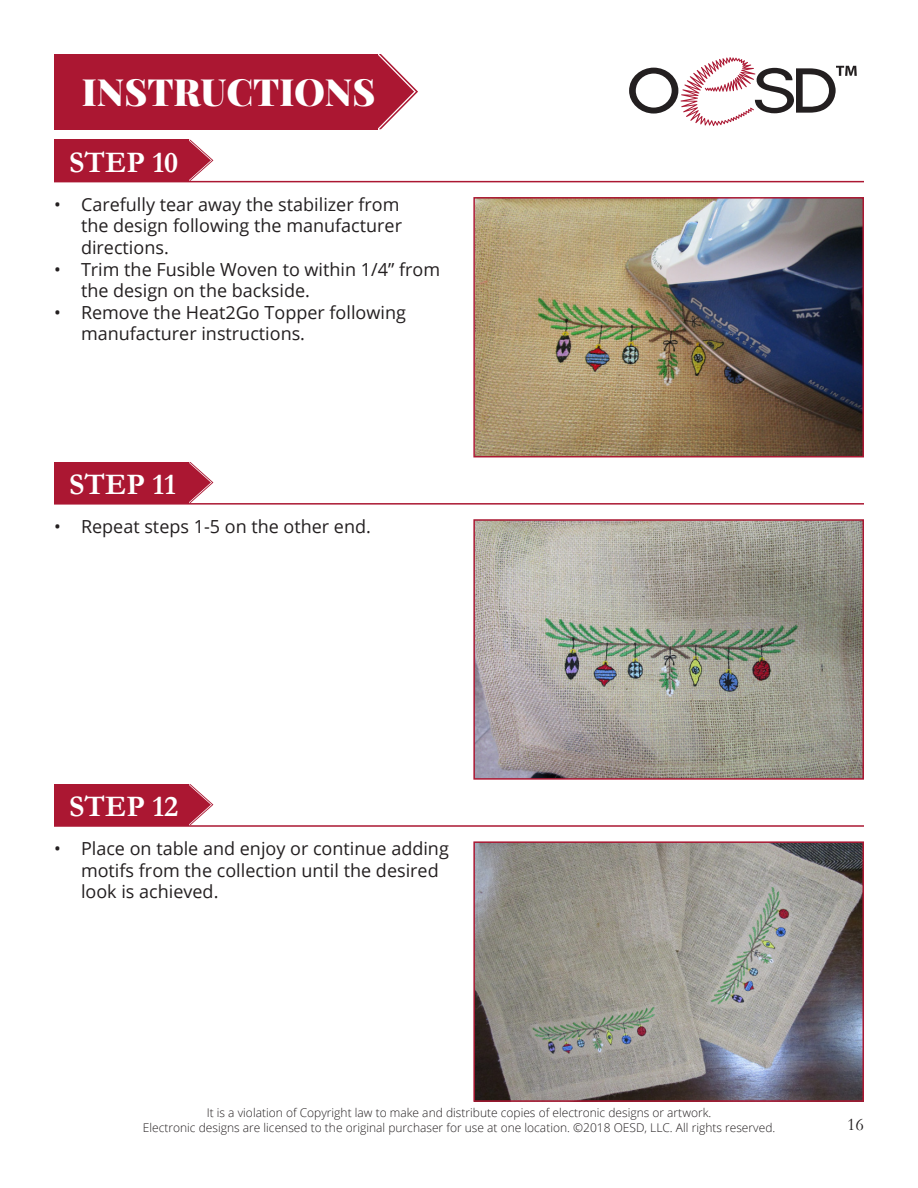
<style>
.page{position:relative;width:918px;height:1188px;background:#fff}
.page>*{position:absolute;margin:0;border:0;box-sizing:border-box;transform-origin:0 0}
.t1{font:900 37.5px "Playfair Display";color:#fff}
.t2{font:700 30px "Garamond";color:#fff}
.t3{font:18px/21.6px "Open Sans";color:#231f20}
.t4{font:18px "Garamond";color:#231f20}
.t5{font:300 12px "Open Sans";color:#231f20}
</style>
<div class="page">
<svg style="left:629px;top:57px;width:228px;height:69px"></svg>
<div style="left:54px;top:54px;width:323px;height:75px;background:#ab1732"></div>
<svg style="left:377px;top:54px;width:41px;height:75px"></svg>
<div style="left:54px;top:140px;width:134px;height:41px;background:#ab1732"></div>
<svg style="left:188px;top:140px;width:25px;height:41px"></svg>
<img style="left:476px;top:200px;width:385px;height:254px">
<div style="left:473px;top:197px;width:391px;height:260px;border:2px solid #ab1732"></div>
<hr style="left:54px;top:181px;width:810px;height:1px;background:#ab1732">
<div style="left:54px;top:462px;width:134px;height:41px;background:#ab1732"></div>
<svg style="left:188px;top:462px;width:25px;height:41px"></svg>
<img style="left:476px;top:522px;width:385px;height:255px">
<div style="left:473px;top:519px;width:391px;height:261px;border:2px solid #ab1732"></div>
<hr style="left:54px;top:503px;width:810px;height:2px;background:#ab1732">
<div style="left:54px;top:784px;width:134px;height:41px;background:#ab1732"></div>
<svg style="left:188px;top:784px;width:25px;height:41px"></svg>
<img style="left:476px;top:844px;width:385px;height:255px">
<div style="left:473px;top:841px;width:391px;height:261px;border:2px solid #ab1732"></div>
<hr style="left:54px;top:825px;width:810px;height:2px;background:#ab1732">
<p class="t1" style="left:82px;top:68px;width:295px">INSTRUCTIONS</p>
<p class="t2" style="left:69px;top:142px;width:111px">STEP 10</p>
<p class="t3" style="left:81px;top:193px;width:323px;text-indent:-27px">• Carefully tear away the stabilizer from the design following the manufacturer directions.</p>
<p class="t3" style="left:81px;top:258px;width:361px;text-indent:-27px">• Trim the Fusible Woven to within 1/4” from the design on the backside.</p>
<p class="t3" style="left:81px;top:301px;width:326px;text-indent:-27px">• Remove the Heat2Go Topper following manufacturer instructions.</p>
<p class="t2" style="left:69px;top:464px;width:108px">STEP 11</p>
<p class="t3" style="left:54px;top:515px;width:318px">• Repeat steps 1-5 on the other end.</p>
<p class="t2" style="left:69px;top:786px;width:111px">STEP 12</p>
<p class="t3" style="left:81px;top:837px;width:369px;text-indent:-27px">• Place on table and enjoy or continue adding motifs from the collection until the desired look is achieved.</p>
<p class="t5" style="left:207px;top:1105px;width:506px">It is a violation of Copyright law to make and distribute copies of electronic designs or artwork.</p>
<p class="t5" style="left:143px;top:1119px;width:634px">Electronic designs are licensed to the original purchaser for use at one location. ©2018 OESD, LLC. All rights reserved.</p>
<p class="t4" style="left:847px;top:1112px;width:18px">16</p>
</div>
